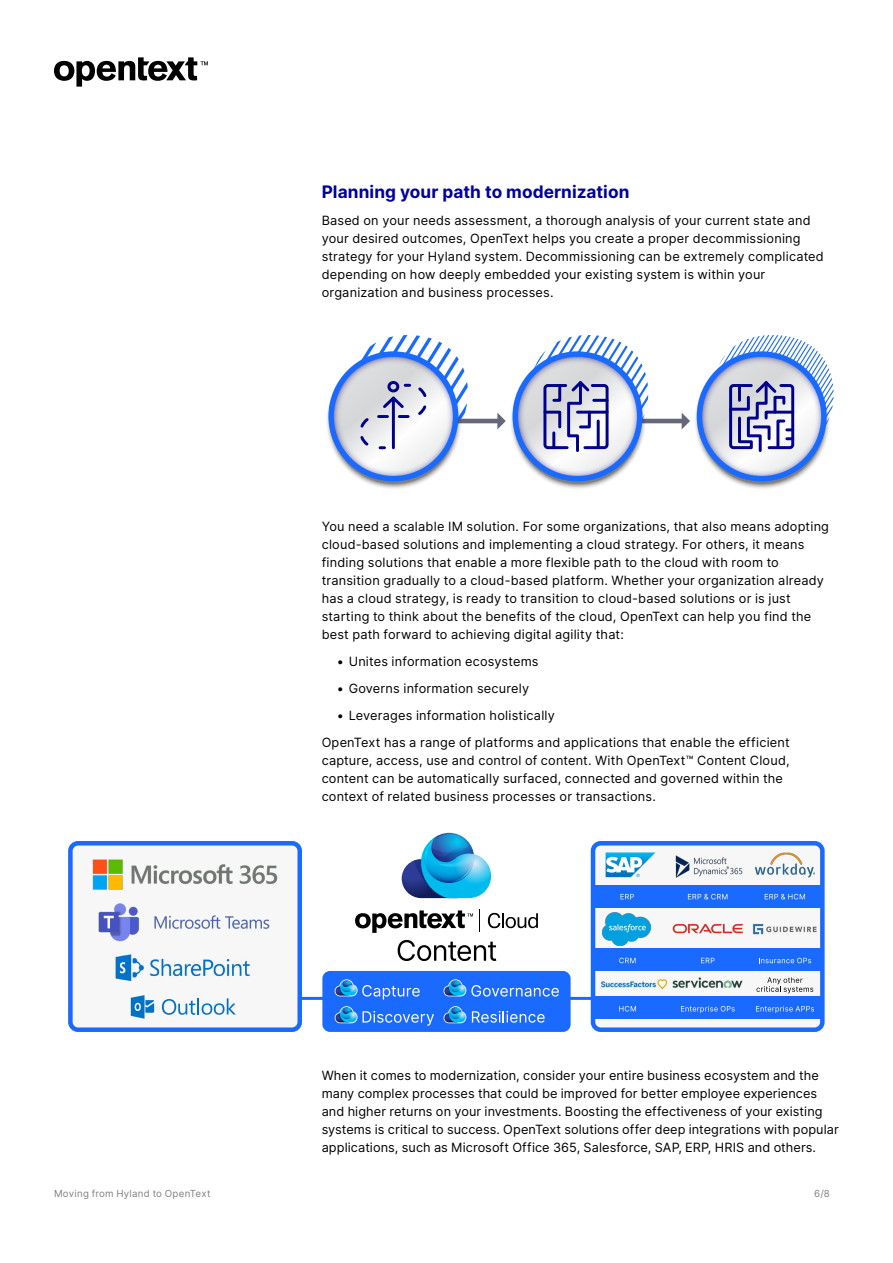
<style>
.page{position:relative;width:893px;height:1263px;background:#fff}
.page>*{position:absolute;margin:0;border:0;box-sizing:border-box;transform-origin:0 0}
.t1{font:700 17.25px "Inter";letter-spacing:.005em;color:#00009f}
.Body{font:12.75px/18px "Inter";letter-spacing:.015em;color:#000}
.t2{font:9.75px "Inter";letter-spacing:.025em;color:#808080}
</style>
<div class="page">
<svg style="left:54px;top:57px;width:154px;height:30px"></svg>
<hr style="left:456px;top:419px;width:42px;height:4px;background:#67677c">
<svg style="left:497px;top:413px;width:9px;height:16px"></svg>
<hr style="left:640px;top:419px;width:43px;height:4px;background:#67677c">
<svg style="left:682px;top:413px;width:8px;height:16px"></svg>
<svg style="left:506px;top:349px;width:143px;height:144px"></svg>
<svg style="left:515px;top:354px;width:125px;height:125px"></svg>
<div style="left:512px;top:351px;width:130px;height:130px;border:5px solid #1a6aff;border-radius:50%"></div>
<svg style="left:530px;top:335px;width:118px;height:119px"></svg>
<svg style="left:690px;top:349px;width:143px;height:144px"></svg>
<svg style="left:699px;top:354px;width:125px;height:125px"></svg>
<div style="left:697px;top:351px;width:130px;height:130px;border:5px solid #1a6aff;border-radius:50%"></div>
<svg style="left:713px;top:335px;width:121px;height:119px"></svg>
<svg style="left:322px;top:349px;width:143px;height:144px"></svg>
<svg style="left:331px;top:354px;width:125px;height:125px"></svg>
<div style="left:328px;top:351px;width:130px;height:130px;border:5px solid #1a6aff;border-radius:50%"></div>
<svg style="left:350px;top:335px;width:118px;height:115px"></svg>
<div style="left:387px;top:381px;width:12px;height:11px;border:3px solid #00008b;border-radius:50%"></div>
<hr style="left:300px;top:997px;width:293px;height:3px;background:#1a6aff">
<div style="left:70px;top:843px;width:230px;height:187px;background:#f7f7f7;border-radius:8px"></div>
<div style="left:68px;top:841px;width:234px;height:191px;border:4px solid #1a6aff;border-radius:8px"></div>
<div style="left:593px;top:843px;width:229px;height:187px;background:#f7f7f7;border-radius:8px"></div>
<div style="left:591px;top:841px;width:234px;height:191px;border:4px solid #1a6aff;border-radius:8px"></div>
<div style="left:322px;top:971px;width:249px;height:61px;background:#1a6aff;border-radius:8px"></div>
<img style="left:92px;top:841px;width:186px;height:49px">
<svg style="left:606px;top:852px;width:49px;height:25px"></svg>
<img style="left:98px;top:874px;width:172px;height:68px">
<img style="left:115px;top:954px;width:135px;height:28px">
<svg style="left:131px;top:995px;width:23px;height:24px"></svg>
<svg style="left:162px;top:998px;width:74px;height:17px"></svg>
<svg style="left:335px;top:979px;width:85px;height:21px"></svg>
<svg style="left:335px;top:1006px;width:99px;height:20px"></svg>
<svg style="left:472px;top:1011px;width:73px;height:12px"></svg>
<svg style="left:443px;top:979px;width:116px;height:18px"></svg>
<svg style="left:443px;top:1006px;width:23px;height:17px"></svg>
<img style="left:675px;top:855px;width:68px;height:23px">
<img style="left:755px;top:852px;width:60px;height:25px">
<img style="left:603px;top:912px;width:47px;height:33px">
<img style="left:672px;top:923px;width:71px;height:26px">
<img style="left:752px;top:923px;width:65px;height:12px">
<img style="left:601px;top:979px;width:67px;height:11px">
<img style="left:673px;top:977px;width:69px;height:20px">
<div style="left:593px;top:886px;width:229px;height:22px;background:#1a6aff"></div>
<div style="left:593px;top:949px;width:229px;height:22px;background:#1a6aff"></div>
<div style="left:593px;top:997px;width:229px;height:22px;background:#1a6aff"></div>
<svg style="left:620px;top:894px;width:14px;height:5px"></svg>
<svg style="left:701px;top:958px;width:13px;height:5px"></svg>
<svg style="left:759px;top:958px;width:52px;height:5px"></svg>
<svg style="left:681px;top:1006px;width:54px;height:7px"></svg>
<svg style="left:756px;top:1006px;width:58px;height:7px"></svg>
<svg style="left:756px;top:977px;width:57px;height:16px"></svg>
<svg style="left:619px;top:958px;width:16px;height:5px"></svg>
<svg style="left:619px;top:1006px;width:17px;height:5px"></svg>
<svg style="left:688px;top:894px;width:39px;height:5px"></svg>
<svg style="left:765px;top:894px;width:40px;height:5px"></svg>
<svg style="left:401px;top:832px;width:91px;height:67px"></svg>
<svg style="left:398px;top:940px;width:98px;height:21px"></svg>
<svg style="left:488px;top:913px;width:50px;height:15px"></svg>
<svg style="left:355px;top:910px;width:118px;height:23px"></svg>
<svg style="left:479px;top:910px;width:1px;height:22px"></svg>
<h3 class="t1" style="left:322px;top:179px;width:309px">Planning your path to modernization</h3>
<p class="Body" style="left:322px;top:211px;width:504px">Based on your needs assessment, a thorough analysis of your current state and your desired outcomes, OpenText helps you create a proper decommissioning strategy for your Hyland system. Decommissioning can be extremely complicated depending on how deeply embedded your existing system is within your organization and business processes.</p>
<p class="Body" style="left:322px;top:517px;width:509px">You need a scalable IM solution. For some organizations, that also means adopting cloud-based solutions and implementing a cloud strategy. For others, it means finding solutions that enable a more flexible path to the cloud with room to transition gradually to a cloud-based platform. Whether your organization already has a cloud strategy, is ready to transition to cloud-based solutions or is just starting to think about the benefits of the cloud, OpenText can help you find the best path forward to achieving digital agility that:</p>
<p class="Body" style="left:337px;top:652px;width:203px">• Unites information ecosystems</p>
<p class="Body" style="left:337px;top:679px;width:194px">• Governs information securely</p>
<p class="Body" style="left:337px;top:706px;width:220px">• Leverages information holistically</p>
<p class="Body" style="left:322px;top:733px;width:470px">OpenText has a range of platforms and applications that enable the efficient capture, access, use and control of content. With OpenText™ Content Cloud, content can be automatically surfaced, connected and governed within the context of related business processes or transactions.</p>
<p class="Body" style="left:322px;top:1066px;width:519px">When it comes to modernization, consider your entire business ecosystem and the many complex processes that could be improved for better employee experiences and higher returns on your investments. Boosting the effectiveness of your existing systems is critical to success. OpenText solutions offer deep integrations with popular applications, such as Microsoft Office 365, Salesforce, SAP, ERP, HRIS and others.</p>
<p class="t2" style="left:54px;top:1186px;width:158px">Moving from Hyland to OpenText</p>
<p class="t2" style="left:814px;top:1186px;width:17px">6/8</p>
</div>
